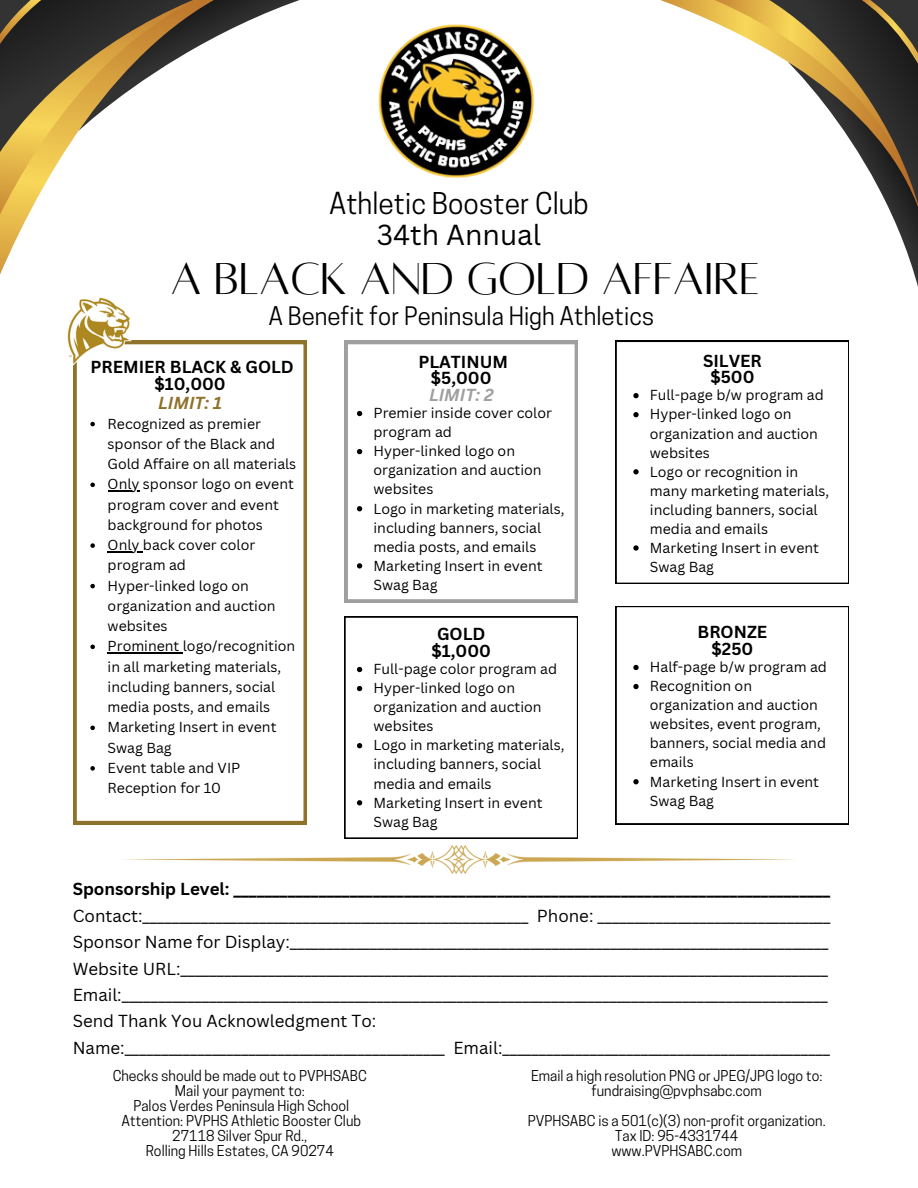
<style>
.page{position:relative;width:918px;height:1188px;background:#fff}
.page>*{position:absolute;margin:0;border:0;box-sizing:border-box;transform-origin:0 0}
.t1{font:49.35px "Alta regular";color:#000}
.t2{font:28.2px/31.5px "Cooper Hewitt";color:#000;text-align:center}
.t3{font:24px "Cooper Hewitt";color:#000}
.t4{font:16.95px/26.4px "Canva Sans";color:#000}
.t5{font:700 16.95px/17px "Canva Sans";color:#000;text-align:center}
.t6{font:italic 700 16.95px "Canva Sans";color:#8f722a}
.t7{font:14.1px/19px "Canva Sans";color:#000}
.t8{font:14.1px/14.9px "Cooper Hewitt";color:#000;text-align:center}
.s1{font-family:"Canva Sans"}
.s2{font-style:italic;color:#a09f9f}
.s3{font-weight:700}
</style>
<div class="page">
<img style="left:123px;top:845px;width:672px;height:28px">
<svg style="left:665px;top:0;width:253px;height:287px"></svg>
<svg style="left:796px;top:0;width:122px;height:182px"></svg>
<svg style="left:0;top:0;width:300px;height:275px"></svg>
<svg style="left:0;top:0;width:236px;height:127px"></svg>
<img style="left:378px;top:24px;width:156px;height:154px">
<svg style="left:73px;top:341px;width:233px;height:483px"></svg>
<img style="left:67px;top:297px;width:73px;height:75px">
<svg style="left:90px;top:422px;width:5px;height:4px"></svg>
<svg style="left:90px;top:483px;width:5px;height:4px"></svg>
<hr style="left:108px;top:490px;width:32px;height:2px;background:#000">
<svg style="left:90px;top:543px;width:5px;height:5px"></svg>
<hr style="left:108px;top:551px;width:35px;height:1px;background:#000">
<svg style="left:90px;top:584px;width:5px;height:4px"></svg>
<svg style="left:90px;top:645px;width:5px;height:4px"></svg>
<hr style="left:108px;top:652px;width:75px;height:2px;background:#000">
<svg style="left:90px;top:726px;width:5px;height:4px"></svg>
<svg style="left:90px;top:766px;width:5px;height:5px"></svg>
<svg style="left:345px;top:341px;width:232px;height:262px"></svg>
<svg style="left:345px;top:617px;width:232px;height:221px"></svg>
<svg style="left:616px;top:341px;width:233px;height:243px"></svg>
<svg style="left:357px;top:411px;width:5px;height:5px"></svg>
<svg style="left:357px;top:449px;width:5px;height:5px"></svg>
<svg style="left:357px;top:506px;width:5px;height:5px"></svg>
<svg style="left:357px;top:563px;width:5px;height:6px"></svg>
<svg style="left:357px;top:667px;width:5px;height:5px"></svg>
<svg style="left:357px;top:686px;width:5px;height:5px"></svg>
<svg style="left:357px;top:743px;width:5px;height:5px"></svg>
<svg style="left:357px;top:800px;width:5px;height:5px"></svg>
<svg style="left:633px;top:393px;width:6px;height:5px"></svg>
<svg style="left:633px;top:412px;width:6px;height:5px"></svg>
<svg style="left:633px;top:469px;width:6px;height:5px"></svg>
<svg style="left:633px;top:545px;width:6px;height:6px"></svg>
<svg style="left:616px;top:606px;width:233px;height:218px"></svg>
<svg style="left:633px;top:665px;width:6px;height:5px"></svg>
<svg style="left:633px;top:684px;width:6px;height:5px"></svg>
<svg style="left:633px;top:779px;width:6px;height:5px"></svg>
<p class="t2" style="left:329px;top:191px;width:261px">Athletic Booster Club<br><span class="s1">34th Annual</span></p>
<p class="t1" style="left:171px;top:254px;width:591px">A BLACK AND GOLD AFFAIRE</p>
<p class="t3" style="left:268px;top:307px;width:388px">A Benefit for Peninsula High Athletics</p>
<p class="t5" style="left:90px;top:359px;width:205px">PREMIER BLACK &amp; GOLD $10,000</p>
<p class="t6" style="left:158px;top:391px;width:65px">LIMIT: 1</p>
<p class="t7" style="left:108px;top:413px;width:190px;line-height:20.2px">Recognized as premier sponsor of the Black and<br>Gold Affaire on all materials</p>
<h1 class="t7" style="left:108px;top:474px;width:188px;line-height:20.2px">Only sponsor logo on event program cover and event background for photos</h1>
<h2 class="t7" style="left:108px;top:535px;width:149px;line-height:20.2px">Only back cover color program ad</h2>
<p class="t7" style="left:108px;top:575px;width:169px;line-height:20.2px">Hyper-linked logo on organization and auction websites</p>
<p class="t7" style="left:108px;top:636px;width:189px;line-height:20.2px">Prominent logo/recognition in all marketing materials, including banners, social media posts, and emails</p>
<p class="t7" style="left:108px;top:717px;width:170px;line-height:20.2px">Marketing Insert in event<br>Swag Bag</p>
<p class="t7" style="left:108px;top:757px;width:134px;line-height:20.2px">Event table and VIP<br>Reception for 10</p>
<p class="t5" style="left:703px;top:352px;width:60px">SILVER $500</p>
<p class="t7" style="left:650px;top:385px;width:175px">Full-page b/w program ad</p>
<p class="t7" style="left:650px;top:404px;width:170px">Hyper-linked logo on organization and auction websites</p>
<h2 class="t7" style="left:650px;top:462px;width:181px">Logo or recognition in many marketing materials, including banners, social media and emails</h2>
<p class="t7" style="left:650px;top:538px;width:171px">Marketing Insert in event<br>Swag Bag</p>
<p class="t5" style="left:418px;top:352px;width:91px">PLATINUM $5,000<br><span class="s2">LIMIT: 2</span></p>
<p class="t7" style="left:374px;top:403px;width:180px">Premier inside cover color program ad</p>
<p class="t7" style="left:374px;top:441px;width:170px">Hyper-linked logo on organization and auction websites</p>
<h2 class="t7" style="left:374px;top:499px;width:193px">Logo in marketing materials, including banners, social media posts, and emails</h2>
<p class="t7" style="left:374px;top:556px;width:171px">Marketing Insert in event<br>Swag Bag</p>
<p class="t5" style="left:432px;top:625px;width:61px">GOLD $1,000</p>
<p class="t7" style="left:374px;top:659px;width:185px">Full-page color program ad</p>
<p class="t7" style="left:374px;top:678px;width:170px">Hyper-linked logo on organization and auction websites</p>
<h2 class="t7" style="left:374px;top:735px;width:193px">Logo in marketing materials, including banners, social media and emails</h2>
<p class="t7" style="left:374px;top:793px;width:171px">Marketing Insert in event<br>Swag Bag</p>
<p class="t5" style="left:698px;top:623px;width:71px">BRONZE $250</p>
<p class="t7" style="left:650px;top:657px;width:179px">Half-page b/w program ad</p>
<h2 class="t7" style="left:650px;top:676px;width:178px">Recognition on organization and auction websites, event program, banners, social media and emails</h2>
<p class="t7" style="left:650px;top:772px;width:171px">Marketing Insert in event<br>Swag Bag</p>
<p class="t4" style="left:73px;top:875px;width:759px"><span class="s3">Sponsorship Level: _____________________________________________________________________________ </span>Contact:_____________________________________________________ Phone: ________________________________ Sponsor Name for Display:__________________________________________________________________________ Website URL:_________________________________________________________________________________________ Email:_________________________________________________________________________________________________ Send Thank You Acknowledgment To:<br>Name:____________________________________________ Email:_____________________________________________</p>
<p class="t8" style="left:113px;top:1071px;width:256px">Checks should be made out to PVPHSABC<br>Mail your payment to:<br>Palos Verdes Peninsula High School<br>Attention: PVPHS Athletic Booster Club<br>27118 Silver Spur Rd.,<br>Rolling Hills Estates, CA 90274</p>
<p class="t8" style="left:531px;top:1071px;width:293px">Email a high resolution PNG or JPEG/JPG logo to: fundraising@pvphsabc.com</p>
<p class="t8" style="left:528px;top:1115px;width:300px">PVPHSABC is a 501(c)(3) non-profit organization.<br>Tax ID: 95-4331744<br>www.PVPHSABC.com</p>
</div>
